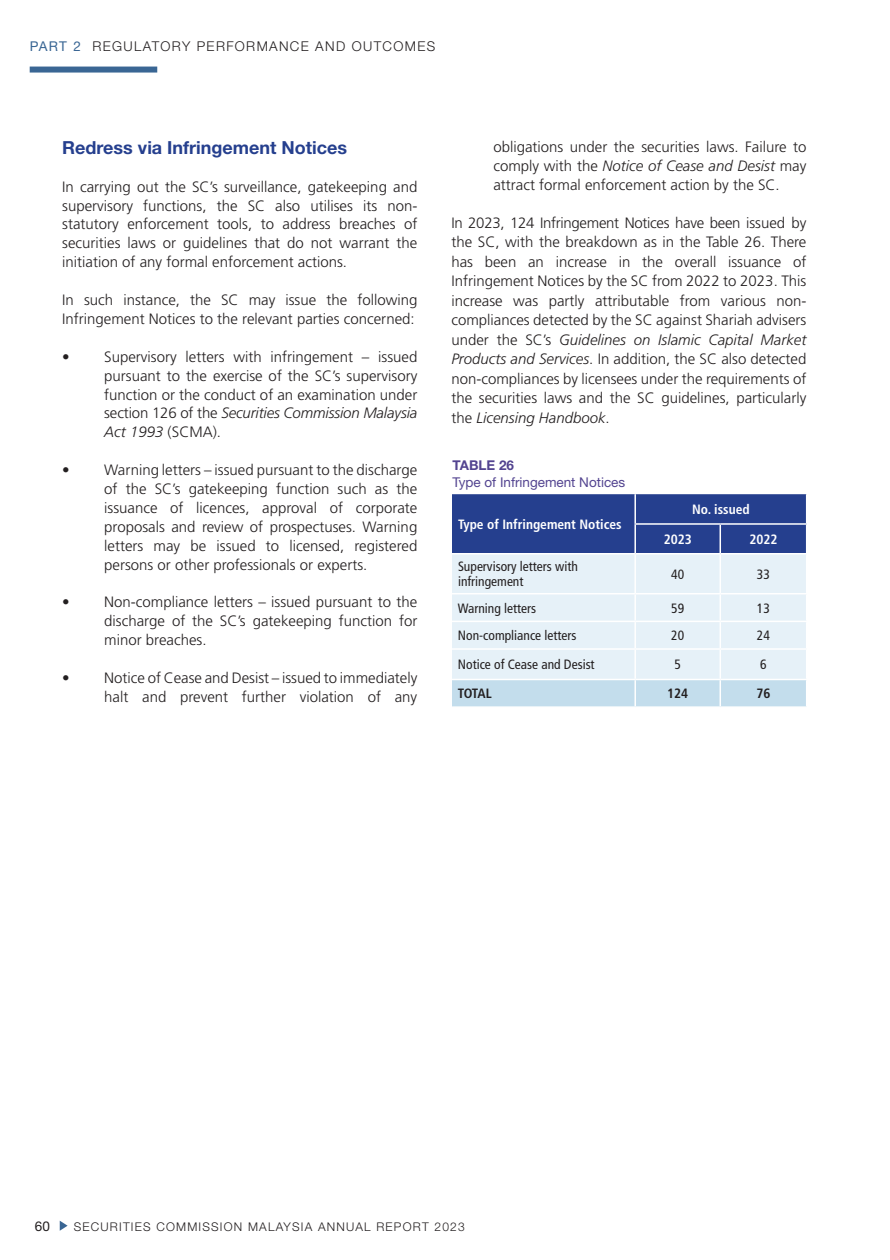
<style>
.page{position:relative;width:890px;height:1260px;background:#fff}
.page>*{position:absolute;margin:0;border:0;box-sizing:border-box;transform-origin:0 0}
.t1{font:700 18px "Helvetica Neue LT Std";color:#253f8e}
.t2{font:300 15px/18.9px "Frutiger LT Std";color:#231f20;text-align:justify}
.t3{font:condensed 13.5px/15px "Frutiger LT Std";color:#231f20}
.t4{font:700 condensed 13.5px "Frutiger LT Std";color:#fff}
.t5{font:300 13.5px "Helvetica Neue LT Std";letter-spacing:.1em;color:#231f20}
.t6{font:13.5px "Helvetica Neue LT Std";color:#534490}
.t7{font:700 condensed 13.5px "Frutiger LT Std";color:#231f20}
.t8{font:700 13.5px "Helvetica Neue LT Std";color:#534490}
.t9{font:13.5px "Helvetica Neue LT Std";color:#231f20}
.t10{font:300 12px "Helvetica Neue LT Std";letter-spacing:.1em;color:#231f20}
.s1{font-weight:400;color:#3a6694}
.s2{font-style:italic}
</style>
<div class="page">
<svg style="left:60px;top:1221px;width:8px;height:10px"></svg>
<div style="left:30px;top:67px;width:127px;height:6px;background:#3a6694"></div>
<svg style="left:452px;top:494px;width:355px;height:212px;background:#aebeda"></svg>
<p class="t5" style="left:30px;top:38px;width:407px"><span class="s1">PART 2</span> REGULATORY PERFORMANCE AND OUTCOMES</p>
<p class="t1" style="left:62px;top:136px;width:286px">Redress via Infringement Notices</p>
<p class="t2" style="left:62px;top:177px;width:357px">In carrying out the SC’s surveillance, gatekeeping and supervisory functions, the SC also utilises its non&shy;statutory enforcement tools, to address breaches of securities laws or guidelines that do not warrant the initiation of any formal enforcement actions.</p>
<p class="t2" style="left:62px;top:291px;width:357px">In such instance, the SC may issue the following<br>Infringement Notices to the relevant parties concerned:</p>
<p class="t2" style="left:104px;top:347px;width:315px;text-indent:-42px">• Supervisory letters with infringement – issued pursuant to the exercise of the SC’s supervisory function or the conduct of an examination under section 126 of the <span class="s2">Securities Commission Malaysia Act 1993</span> (SCMA).</p>
<p class="t2" style="left:104px;top:461px;width:315px;text-indent:-42px">• Warning letters – issued pursuant to the discharge of the SC’s gatekeeping function such as the issuance of licences, approval of corporate proposals and review of prospectuses. Warning letters may be issued to licensed, registered persons or other professionals or experts.</p>
<p class="t2" style="left:104px;top:593px;width:315px;text-indent:-42px">• Non-compliance letters – issued pursuant to the discharge of the SC’s gatekeeping function for minor breaches.</p>
<p class="t2" style="left:62px;top:669px;width:357px;text-align:right">• Notice of Cease and Desist – issued to immediately halt and prevent further violation of any</p>
<p class="t2" style="left:493px;top:138px;width:315px">obligations under the securities laws. Failure to comply with the <span class="s2">Notice of Cease and Desist</span> may attract formal enforcement action by the SC.</p>
<p class="t2" style="left:451px;top:213px;width:357px;line-height:19.5px">In 2023, 124 Infringement Notices have been issued by the SC, with the breakdown as in the Table 26. There has been an increase in the overall issuance of Infringement Notices by the SC from 2022 to 2023. This increase was partly attributable from various non&shy;compliances detected by the SC against Shariah advisers under the SC’s <span class="s2">Guidelines on Islamic Capital Market Products and Services</span>. In addition, the SC also detected non-compliances by licensees under the requirements of the securities laws and the SC guidelines, particularly the <span class="s2">Licensing Handbook</span>.</p>
<p class="t8" style="left:453px;top:457px;width:63px">TABLE 26</p>
<p class="t6" style="left:453px;top:474px;width:174px">Type of Infringement Notices</p>
<p class="t4" style="left:458px;top:516px;width:165px">Type of Infringement Notices</p>
<p class="t4" style="left:692px;top:501px;width:59px">No. issued</p>
<p class="t4" style="left:664px;top:531px;width:30px">2023</p>
<p class="t4" style="left:749px;top:531px;width:30px">2022</p>
<p class="t3" style="left:458px;top:559px;width:121px">Supervisory letters with infringement</p>
<p class="t3" style="left:671px;top:567px;width:14px">40</p>
<p class="t3" style="left:757px;top:567px;width:14px">33</p>
<p class="t3" style="left:458px;top:600px;width:80px">Warning letters</p>
<p class="t3" style="left:671px;top:600px;width:14px">59</p>
<p class="t3" style="left:757px;top:600px;width:14px">13</p>
<p class="t3" style="left:458px;top:628px;width:120px">Non-compliance letters</p>
<p class="t3" style="left:671px;top:628px;width:14px">20</p>
<p class="t3" style="left:757px;top:628px;width:14px">24</p>
<p class="t3" style="left:458px;top:657px;width:138px">Notice of Cease and Desist</p>
<p class="t3" style="left:674px;top:657px;width:8px">5</p>
<p class="t3" style="left:760px;top:657px;width:8px">6</p>
<p class="t7" style="left:458px;top:686px;width:35px">TOTAL</p>
<p class="t7" style="left:667px;top:686px;width:23px">124</p>
<p class="t7" style="left:756px;top:686px;width:16px">76</p>
<p class="t9" style="left:35px;top:1218px;width:17px">60</p>
<p class="t10" style="left:74px;top:1219px;width:392px">SECURITIES COMMISSION MALAYSIA ANNUAL REPORT 2023</p>
</div>
